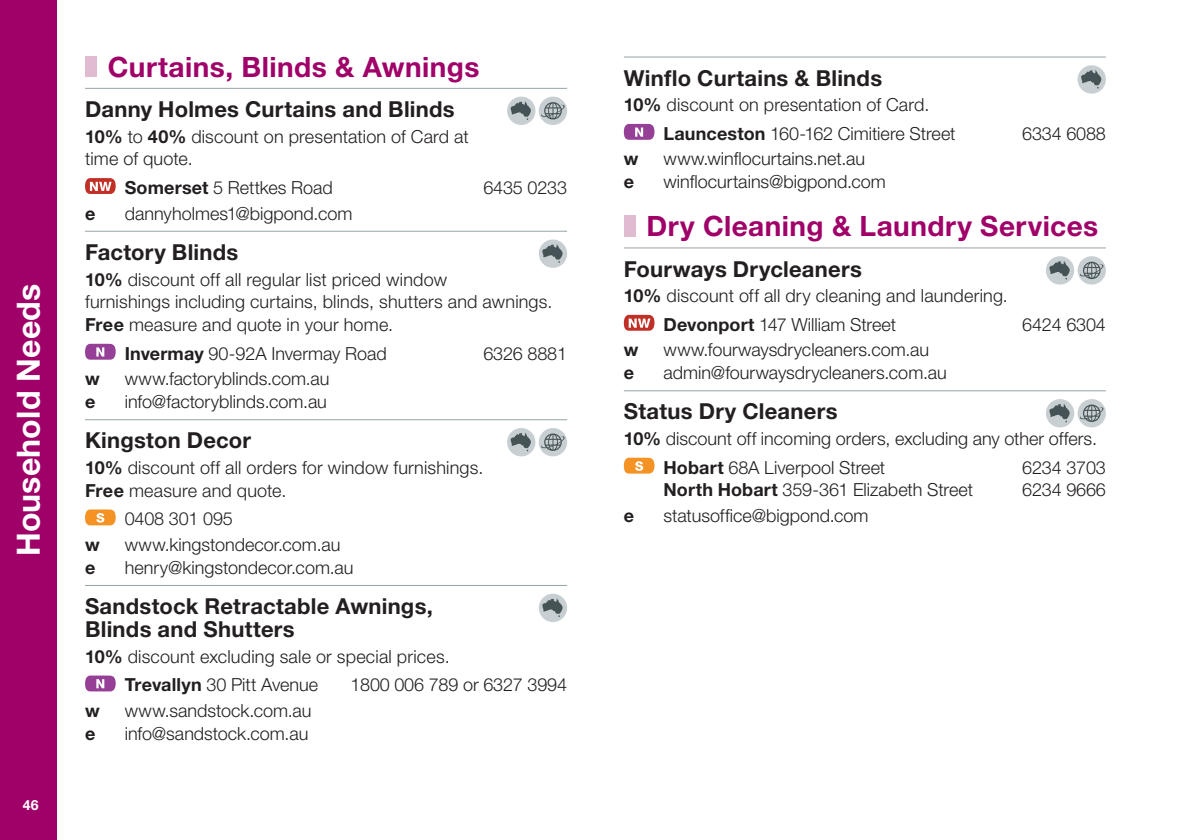
<style>
.page{position:relative;width:1191px;height:840px;background:#fff}
.page>*{position:absolute;margin:0;border:0;box-sizing:border-box;transform-origin:0 0}
.t1{font:700 32px "Helvetica Neue LT Std";letter-spacing:.005em;color:#fff}
.t2{font:700 28px "Helvetica Neue LT Std";letter-spacing:.015em;color:#a00168}
.t3{font:700 22px/23.2px "Helvetica Neue LT Std";letter-spacing:.01em;color:#231f20}
.t4{font:300 18px/22.8px "Helvetica Neue LT Std";color:#231f20}
.t5{font:700 18px "Helvetica Neue LT Std";color:#231f20}
.t6{font:700 14px "Helvetica Neue LT Std";color:#fff}
.s1{font-weight:700}
</style>
<div class="page">
<div style="left:0;top:0;width:57px;height:839px;background:#a00168"></div>
<div style="left:85px;top:57px;width:11px;height:20px;background:#e1bcd0"></div>
<hr style="left:85px;top:88px;width:482px;height:1px;background:#98a3a8">
<hr style="left:85px;top:231px;width:482px;height:1px;background:#98a3a8">
<hr style="left:85px;top:419px;width:482px;height:1px;background:#98a3a8">
<hr style="left:85px;top:584px;width:482px;height:1px;background:#98a3a8">
<svg style="left:507px;top:97px;width:28px;height:28px"></svg>
<div style="left:507px;top:97px;width:28px;height:28px;background:#c8cfd2;border-radius:50%"></div>
<svg style="left:510px;top:101px;width:21px;height:19px"></svg>
<svg style="left:539px;top:97px;width:28px;height:28px"></svg>
<div style="left:539px;top:97px;width:28px;height:28px;background:#c8cfd2;border-radius:50%"></div>
<svg style="left:541px;top:102px;width:24px;height:17px"></svg>
<svg style="left:85px;top:178px;width:31px;height:16px"></svg>
<div style="left:539px;top:239px;width:28px;height:29px;background:#c8cfd2;border-radius:50%"></div>
<svg style="left:542px;top:244px;width:20px;height:19px"></svg>
<svg style="left:85px;top:343px;width:31px;height:16px"></svg>
<svg style="left:507px;top:428px;width:28px;height:28px"></svg>
<div style="left:507px;top:428px;width:28px;height:28px;background:#c8cfd2;border-radius:50%"></div>
<svg style="left:510px;top:432px;width:21px;height:19px"></svg>
<svg style="left:539px;top:428px;width:28px;height:28px"></svg>
<div style="left:539px;top:428px;width:28px;height:28px;background:#c8cfd2;border-radius:50%"></div>
<svg style="left:541px;top:433px;width:24px;height:17px"></svg>
<svg style="left:85px;top:509px;width:31px;height:16px"></svg>
<svg style="left:539px;top:611px;width:28px;height:10px"></svg>
<div style="left:539px;top:593px;width:28px;height:28px;background:#c8cfd2;border-radius:50%"></div>
<svg style="left:542px;top:598px;width:20px;height:19px"></svg>
<svg style="left:85px;top:675px;width:31px;height:16px"></svg>
<hr style="left:624px;top:57px;width:482px;height:1px;background:#98a3a8">
<div style="left:624px;top:215px;width:11px;height:21px;background:#e1bcd0"></div>
<hr style="left:624px;top:247px;width:482px;height:1px;background:#98a3a8">
<hr style="left:624px;top:390px;width:482px;height:1px;background:#98a3a8">
<svg style="left:1077px;top:65px;width:29px;height:29px"></svg>
<svg style="left:1081px;top:70px;width:20px;height:19px"></svg>
<svg style="left:624px;top:124px;width:30px;height:16px"></svg>
<div style="left:1045px;top:256px;width:29px;height:28px;background:#c8cfd2;border-radius:50%"></div>
<svg style="left:1049px;top:260px;width:20px;height:19px"></svg>
<div style="left:1077px;top:256px;width:29px;height:28px;background:#c8cfd2;border-radius:50%"></div>
<svg style="left:1080px;top:261px;width:23px;height:18px"></svg>
<svg style="left:624px;top:314px;width:30px;height:16px"></svg>
<svg style="left:1052px;top:399px;width:22px;height:28px"></svg>
<div style="left:1045px;top:399px;width:29px;height:28px;background:#c8cfd2;border-radius:50%"></div>
<svg style="left:1049px;top:403px;width:20px;height:19px"></svg>
<div style="left:1077px;top:399px;width:29px;height:28px;background:#c8cfd2;border-radius:50%"></div>
<svg style="left:1080px;top:404px;width:23px;height:17px"></svg>
<svg style="left:624px;top:457px;width:30px;height:16px"></svg>
<h1 class="t1" style="left:9px;top:556px;width:274px;rotate:-90deg">Household Needs</h1>
<p class="t6" style="left:23px;top:795px;width:18px">46</p>
<h2 class="t2" style="left:108px;top:49px;width:373px">Curtains, Blinds &amp; Awnings</h2>
<p class="t3" style="left:85px;top:97px;width:371px">Danny Holmes Curtains and Blinds</p>
<p class="t4" style="left:85px;top:124px;width:385px"><span class="s1">10%</span> to <span class="s1">40%</span> discount on presentation of Card at time of quote.</p>
<p class="t4" style="left:125px;top:176px;width:209px"><span class="s1">Somerset</span> 5 Rettkes Road</p>
<p class="t4" style="left:483px;top:176px;width:85px">6435 0233</p>
<p class="t5" style="left:85px;top:202px;width:12px">e</p>
<p class="t4" style="left:125px;top:201px;width:229px">dannyholmes1@bigpond.com</p>
<p class="t3" style="left:85px;top:240px;width:155px">Factory Blinds</p>
<p class="t4" style="left:85px;top:267px;width:469px"><span class="s1">10%</span> discount off all regular list priced window<br>furnishings including curtains, blinds, shutters and awnings.<br><span class="s1">Free</span> measure and quote in your home.</p>
<p class="t4" style="left:125px;top:341px;width:263px"><span class="s1">Invermay</span> 90-92A Invermay Road</p>
<p class="t4" style="left:483px;top:341px;width:85px">6326 8881</p>
<p class="t5" style="left:85px;top:367px;width:16px">w</p>
<p class="t4" style="left:125px;top:367px;width:206px">www.factoryblinds.com.au</p>
<p class="t5" style="left:85px;top:390px;width:12px">e</p>
<p class="t4" style="left:125px;top:390px;width:204px">info@factoryblinds.com.au</p>
<p class="t3" style="left:85px;top:428px;width:168px">Kingston Decor</p>
<p class="t4" style="left:85px;top:455px;width:400px"><span class="s1">10%</span> discount off all orders for window furnishings.<br><span class="s1">Free</span> measure and quote.</p>
<p class="t4" style="left:125px;top:507px;width:110px">0408 301 095</p>
<p class="t5" style="left:85px;top:533px;width:16px">w</p>
<p class="t4" style="left:125px;top:532px;width:217px">www.kingstondecor.com.au</p>
<p class="t5" style="left:85px;top:556px;width:12px">e</p>
<p class="t4" style="left:125px;top:555px;width:230px">henry@kingstondecor.com.au</p>
<p class="t3" style="left:85px;top:593px;width:349px">Sandstock Retractable Awnings,<br>Blinds and Shutters</p>
<p class="t4" style="left:125px;top:641px;width:326px;line-height:28.4px;text-indent:-40px"><span class="s1">10%</span> discount excluding sale or special prices.<br><span class="s1">Trevallyn</span> 30 Pitt Avenue</p>
<p class="t4" style="left:350px;top:672px;width:218px">1800 006 789 or 6327 3994</p>
<p class="t5" style="left:85px;top:699px;width:16px">w</p>
<p class="t4" style="left:125px;top:698px;width:188px">www.sandstock.com.au</p>
<p class="t5" style="left:85px;top:722px;width:12px">e</p>
<p class="t4" style="left:125px;top:721px;width:185px">info@sandstock.com.au</p>
<p class="t3" style="left:624px;top:66px;width:260px">Winflo Curtains &amp; Blinds</p>
<p class="t4" style="left:663px;top:90px;width:293px;line-height:28.4px;text-indent:-40px"><span class="s1">10%</span> discount on presentation of Card.<br><span class="s1">Launceston</span> 160-162 Cimitiere Street</p>
<p class="t4" style="left:1022px;top:121px;width:85px">6334 6088</p>
<p class="t5" style="left:624px;top:148px;width:16px">w</p>
<p class="t4" style="left:663px;top:147px;width:203px">www.winflocurtains.net.au</p>
<p class="t5" style="left:624px;top:171px;width:12px">e</p>
<p class="t4" style="left:663px;top:170px;width:224px">winflocurtains@bigpond.com</p>
<h2 class="t2" style="left:646px;top:209px;width:453px">Dry Cleaning &amp; Laundry Services</h2>
<p class="t3" style="left:624px;top:256px;width:239px">Fourways Drycleaners</p>
<p class="t4" style="left:663px;top:281px;width:346px;line-height:28.4px;text-indent:-40px"><span class="s1">10%</span> discount off all dry cleaning and laundering.<br><span class="s1">Devonport</span> 147 William Street</p>
<p class="t4" style="left:1022px;top:312px;width:85px">6424 6304</p>
<p class="t5" style="left:624px;top:338px;width:16px">w</p>
<p class="t4" style="left:663px;top:338px;width:267px">www.fourwaysdrycleaners.com.au</p>
<p class="t5" style="left:624px;top:361px;width:12px">e</p>
<p class="t4" style="left:663px;top:361px;width:285px">admin@fourwaysdrycleaners.com.au</p>
<p class="t3" style="left:624px;top:399px;width:215px">Status Dry Cleaners</p>
<p class="t4" style="left:663px;top:424px;width:435px;line-height:28.4px;text-indent:-40px"><span class="s1">10%</span> discount off incoming orders, excluding any other offers.<br><span class="s1">Hobart</span> 68A Liverpool Street</p>
<p class="t4" style="left:1022px;top:455px;width:85px">6234 3703</p>
<p class="t4" style="left:663px;top:478px;width:311px"><span class="s1">North Hobart</span> 359-361 Elizabeth Street</p>
<p class="t4" style="left:1022px;top:478px;width:85px">6234 9666</p>
<p class="t5" style="left:624px;top:504px;width:12px">e</p>
<p class="t4" style="left:663px;top:503px;width:206px">statusoffice@bigpond.com</p>
</div>
